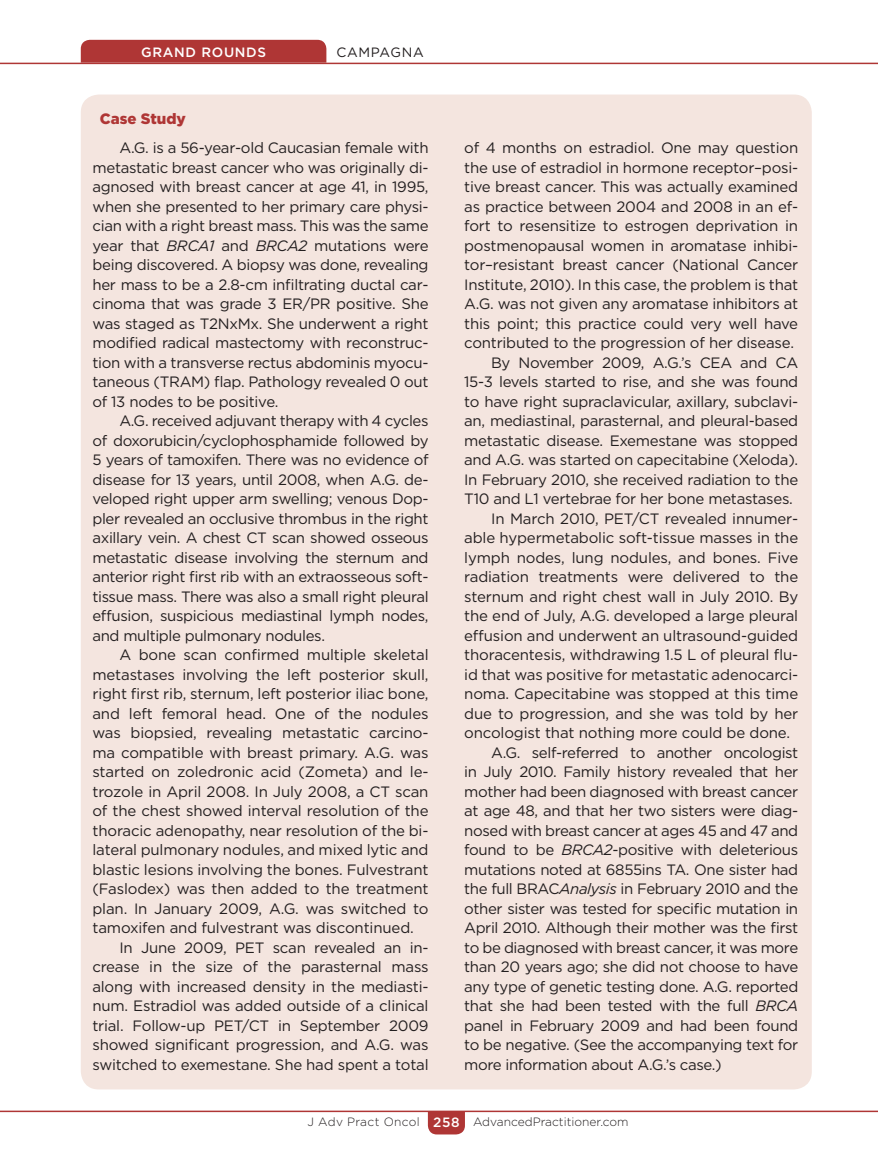
<style>
.page{position:relative;width:878px;height:1175px;background:#fff}
.page>*{position:absolute;margin:0;border:0;box-sizing:border-box;transform-origin:0 0}
.Body_txt{font:15px/19.5px "Gotham";letter-spacing:-.02em;color:#231f20;text-align:justify}
.t1{font:900 15px "Gotham";color:#af3635}
.article_type{font:500 13.5px "Gotham";letter-spacing:.05em;color:#fff}
.LRH_AUTHOR{font:13.5px "Gotham";letter-spacing:.05em;color:#231f20}
.t2{font:300 12px "Gotham";color:#231f20}
.t3{font:300 12px "Gotham";letter-spacing:.025em;color:#231f20}
.s1{font-style:italic}
</style>
<div class="page">
<svg style="left:428px;top:1112px;width:37px;height:22px"></svg>
<div style="left:81px;top:40px;width:245px;height:23px;background:#af3635"></div>
<hr style="left:0;top:63px;width:878px;height:1px;background:#af3635">
<hr style="left:0;top:1110px;width:878px;height:2px;background:#af3635">
<div style="left:81px;top:94px;width:730px;height:995px;background:#f4e5df;border-radius:18px"></div>
<p class="article_type" style="left:141px;top:43px;width:126px">GRAND ROUNDS</p>
<p class="LRH_AUTHOR" style="left:336px;top:43px;width:89px">CAMPAGNA</p>
<p class="t1" style="left:100px;top:108px;width:88px">Case Study</p>
<p class="Body_txt" style="left:92px;top:138px;width:337px;text-indent:27px">A.G. is a 56-year-old Caucasian female with metastatic breast cancer who was originally di&shy;agnosed with breast cancer at age 41, in 1995, when she presented to her primary care physi&shy;cian with a right breast mass. This was the same year that <span class="s1">BRCA1</span> and <span class="s1">BRCA2</span> mutations were being discovered. A biopsy was done, revealing her mass to be a 2.8-cm infiltrating ductal car&shy;cinoma that was grade 3 ER/PR positive. She was staged as T2NxMx. She underwent a right modified radical mastectomy with reconstruc&shy;tion with a transverse rectus abdominis myocu&shy;taneous (TRAM) flap. Pathology revealed 0 out of 13 nodes to be positive.</p>
<p class="Body_txt" style="left:92px;top:411px;width:337px;text-indent:27px">A.G. received adjuvant therapy with 4 cycles of doxorubicin/cyclophosphamide followed by 5 years of tamoxifen. There was no evidence of disease for 13 years, until 2008, when A.G. de&shy;veloped right upper arm swelling; venous Dop&shy;pler revealed an occlusive thrombus in the right axillary vein. A chest CT scan showed osseous metastatic disease involving the sternum and anterior right first rib with an extraosseous soft&shy;tissue mass. There was also a small right pleural effusion, suspicious mediastinal lymph nodes, and multiple pulmonary nodules.</p>
<p class="Body_txt" style="left:92px;top:645px;width:337px;text-indent:27px">A bone scan confirmed multiple skeletal metastases involving the left posterior skull, right first rib, sternum, left posterior iliac bone, and left femoral head. One of the nodules was biopsied, revealing metastatic carcino&shy;ma compatible with breast primary. A.G. was started on zoledronic acid (Zometa) and le&shy;trozole in April 2008. In July 2008, a CT scan of the chest showed interval resolution of the thoracic adenopathy, near resolution of the bi&shy;lateral pulmonary nodules, and mixed lytic and blastic lesions involving the bones. Fulvestrant (Faslodex) was then added to the treatment plan. In January 2009, A.G. was switched to tamoxifen and fulvestrant was discontinued.</p>
<p class="Body_txt" style="left:92px;top:937px;width:337px;text-indent:27px">In June 2009, PET scan revealed an in&shy;crease in the size of the parasternal mass along with increased density in the mediasti&shy;num. Estradiol was added outside of a clinical trial. Follow-up PET/CT in September 2009 showed significant progression, and A.G. was switched to exemestane. She had spent a total</p>
<p class="Body_txt" style="left:464px;top:138px;width:335px">of 4 months on estradiol. One may question the use of estradiol in hormone receptor–posi&shy;tive breast cancer. This was actually examined as practice between 2004 and 2008 in an ef&shy;fort to resensitize to estrogen deprivation in postmenopausal women in aromatase inhibi&shy;tor–resistant breast cancer (National Cancer Institute, 2010). In this case, the problem is that A.G. was not given any aromatase inhibitors at this point; this practice could very well have contributed to the progression of her disease.</p>
<p class="Body_txt" style="left:464px;top:352px;width:335px;text-indent:27px">By November 2009, A.G.’s CEA and CA 15-3 levels started to rise, and she was found to have right supraclavicular, axillary, subclavi&shy;an, mediastinal, parasternal, and pleural-based metastatic disease. Exemestane was stopped and A.G. was started on capecitabine (Xeloda).<br>In February 2010, she received radiation to the T10 and L1 vertebrae for her bone metastases.</p>
<p class="Body_txt" style="left:464px;top:508px;width:335px;text-indent:27px">In March 2010, PET/CT revealed innumer&shy;able hypermetabolic soft-tissue masses in the lymph nodes, lung nodules, and bones. Five radiation treatments were delivered to the sternum and right chest wall in July 2010. By the end of July, A.G. developed a large pleural effusion and underwent an ultrasound-guided thoracentesis, withdrawing 1.5 L of pleural flu&shy;id that was positive for metastatic adenocarci&shy;noma. Capecitabine was stopped at this time due to progression, and she was told by her oncologist that nothing more could be done.</p>
<p class="Body_txt" style="left:464px;top:742px;width:335px;text-indent:27px">A.G. self-referred to another oncologist in July 2010. Family history revealed that her mother had been diagnosed with breast cancer at age 48, and that her two sisters were diag&shy;nosed with breast cancer at ages 45 and 47 and found to be <span class="s1">BRCA2</span>-positive with deleterious mutations noted at 6855ins TA. One sister had the full BRAC<span class="s1">Analysis</span> in February 2010 and the other sister was tested for specific mutation in April 2010. Although their mother was the first to be diagnosed with breast cancer, it was more than 20 years ago; she did not choose to have any type of genetic testing done. A.G. reported that she had been tested with the full <span class="s1">BRCA </span>panel in February 2009 and had been found to be negative. (See the accompanying text for more information about A.G.’s case.)</p>
<p class="t3" style="left:307px;top:1114px;width:114px">J Adv Pract Oncol</p>
<p class="article_type" style="left:433px;top:1113px;width:28px">258</p>
<p class="t2" style="left:473px;top:1114px;width:157px">AdvancedPractitioner.com</p>
</div>
